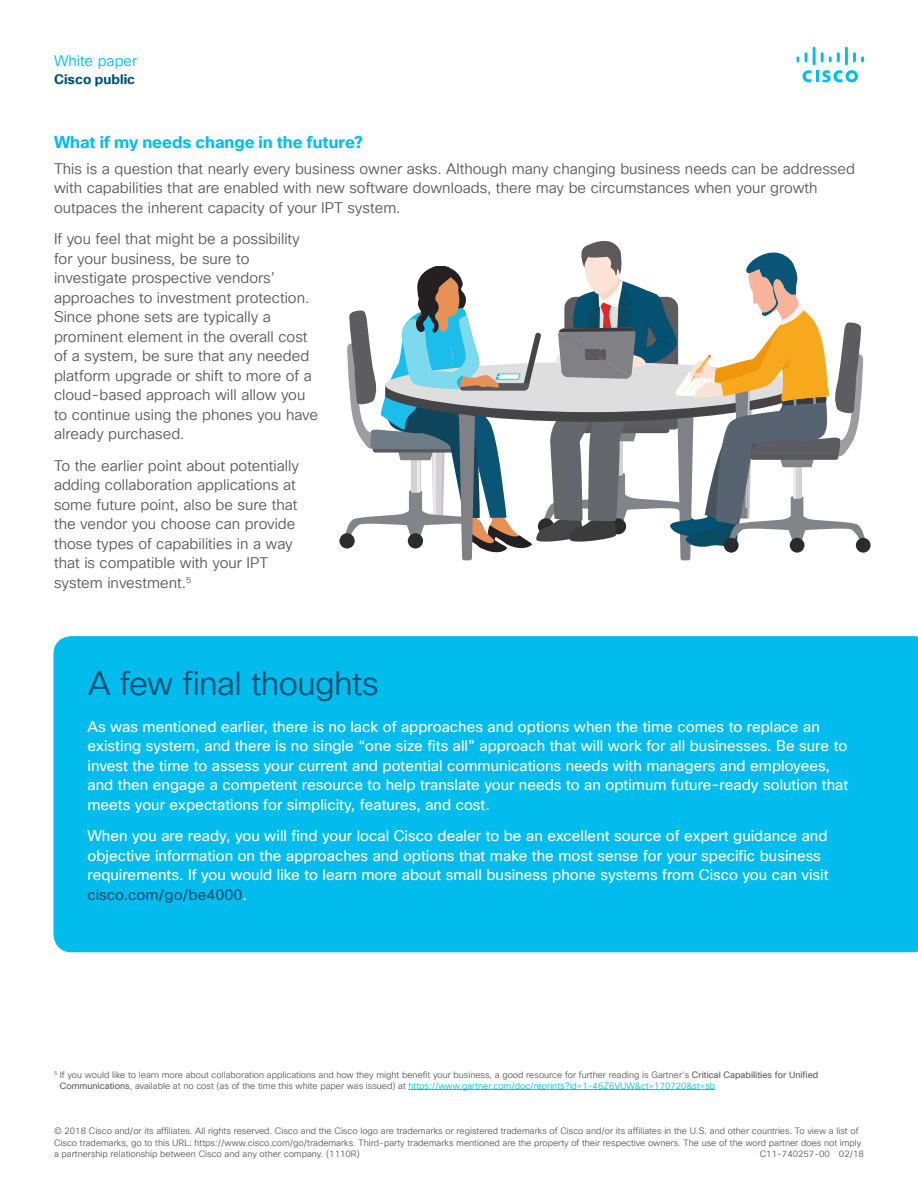
<style>
.page{position:relative;width:918px;height:1188px;background:#fff}
.page>*{position:absolute;margin:0;border:0;box-sizing:border-box;transform-origin:0 0}
.Subhead2_Indigo{font:33px "Cisco Sans TT Light";letter-spacing:-.015em;color:#005073}
.Subhead3_Indigo{font:700 16.5px "Cisco Sans TT";letter-spacing:-.005em;color:#01bcec}
.Body{font:15px/19.5px "Cisco Sans TT Light";color:#57585a}
.Body_White{font:15px/19.5px "Cisco Sans TT";color:#fff}
.t1{font:15px "Cisco Sans TT Light";color:#01bcec}
.t2{font:700 13.5px "Cisco Sans TT";color:#005073}
.t3{font:9px/11.2px "Cisco Sans TT Light";color:#57585a}
.s1{color:#015072}
.s2{font-family:"Cisco Sans TT"}
.s3{color:#01bcec}
</style>
<div class="page">
<svg style="left:803px;top:70px;width:55px;height:12px"></svg>
<svg style="left:797px;top:56px;width:2px;height:6px"></svg>
<svg style="left:805px;top:52px;width:3px;height:10px"></svg>
<hr style="left:813px;top:47px;width:3px;height:18px;background:#01bcec">
<svg style="left:821px;top:52px;width:19px;height:10px"></svg>
<hr style="left:845px;top:47px;width:3px;height:18px;background:#01bcec">
<svg style="left:853px;top:52px;width:11px;height:10px"></svg>
<div style="left:53px;top:636px;width:865px;height:316px;background:#01bcec"></div>
<hr style="left:409px;top:1089px;width:306px;height:1px;background:#01bcec">
<svg style="left:339px;top:533px;width:16px;height:16px"></svg>
<svg style="left:856px;top:538px;width:15px;height:15px"></svg>
<svg style="left:345px;top:240px;width:520px;height:320px"></svg>
<p class="t1" style="left:54px;top:51px;width:85px">White paper</p>
<p class="t2" style="left:54px;top:70px;width:83px">Cisco public</p>
<p class="Subhead3_Indigo" style="left:54px;top:131px;width:311px">What if my needs change in the future?</p>
<p class="Body" style="left:54px;top:159px;width:802px">This is a question that nearly every business owner asks. Although many changing business needs can be addressed with capabilities that are enabled with new software downloads, there may be circumstances when your growth outpaces the inherent capacity of your IPT system.</p>
<p class="Body" style="left:54px;top:229px;width:266px">If you feel that might be a possibility for your business, be sure to investigate prospective vendors’ approaches to investment protection.<br>Since phone sets are typically a prominent element in the overall cost of a system, be sure that any needed platform upgrade or shift to more of a cloud-based approach will allow you to continue using the phones you have already purchased.</p>
<p class="Body" style="left:54px;top:456px;width:247px">To the earlier point about potentially adding collaboration applications at some future point, also be sure that the vendor you choose can provide those types of capabilities in a way that is compatible with your IPT system investment.<sup>5</sup></p>
<p class="Subhead2_Indigo" style="left:88px;top:662px;width:292px">A few final thoughts</p>
<p class="Body_White" style="left:87px;top:717px;width:762px">As was mentioned earlier, there is no lack of approaches and options when the time comes to replace an existing system, and there is no single “one size fits all” approach that will work for all businesses. Be sure to invest the time to assess your current and potential communications needs with managers and employees, and then engage a competent resource to help translate your needs to an optimum future-ready solution that meets your expectations for simplicity, features, and cost.</p>
<p class="Body_White" style="left:87px;top:827px;width:743px">When you are ready, you will find your local Cisco dealer to be an excellent source of expert guidance and objective information on the approaches and options that make the most sense for your specific business requirements. If you would like to learn more about small business phone systems from Cisco you can visit <span class="s1">cisco.com/go/be4000</span>.</p>
<p class="t3" style="left:60px;top:1069px;width:760px;text-indent:-6px"><sup>5</sup> If you would like to learn more about collaboration applications and how they might benefit your business, a good resource for further reading is Gartner’s <span class="s2">Critical Capabilities for Unified<br>Communications</span>, available at no cost (as of the time this white paper was issued) at <span class="s3">https://www.gartner.com/doc/reprints?id=1-46Z6VUW&amp;ct=170720&amp;st=sb</span></p>
<p class="t3" style="left:54px;top:1126px;width:809px">© 2018 Cisco and/or its affiliates. All rights reserved. Cisco and the Cisco logo are trademarks or registered trademarks of Cisco and/or its affiliates in the U.S. and other countries. To view a list of<br>Cisco trademarks, go to this URL: https://www.cisco.com/go/trademarks. Third-party trademarks mentioned are the property of their respective owners. The use of the word partner does not imply a partnership relationship between Cisco and any other company. (1110R)</p>
<p class="t3" style="left:760px;top:1148px;width:106px">C11-740257-00 02/18</p>
</div>
